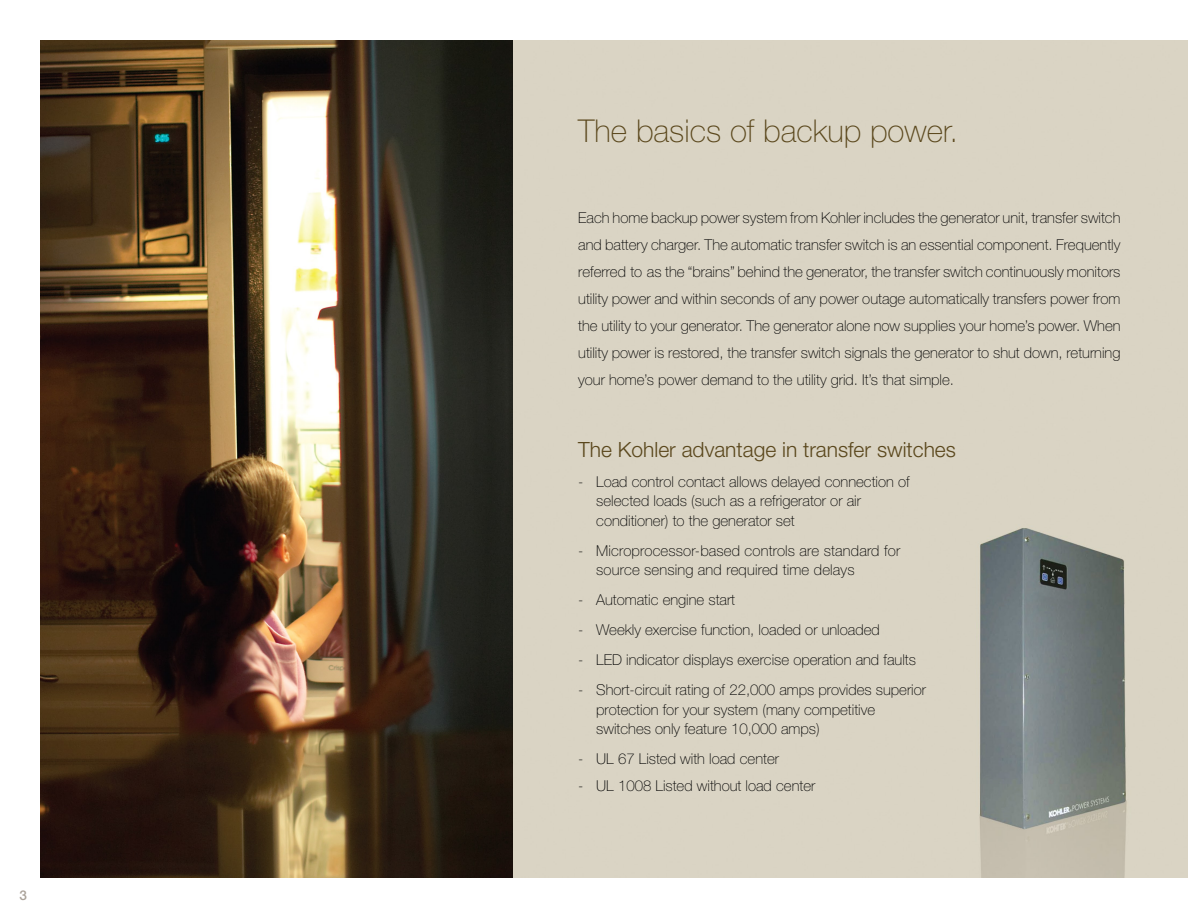
<style>
.page{position:relative;width:1188px;height:918px;background:#fff}
.page>*{position:absolute;margin:0;border:0;box-sizing:border-box;transform-origin:0 0}
.t1{font:100 31.5px "Helvetica Neue";color:#5a471c}
.t2{font:300 21px "Helvetica Neue";color:#5a471c}
.t3{font:100 15px/27px "Helvetica Neue";color:#000}
.t4{font:500 13.5px "Helvetica Neue";color:#aaa299}
</style>
<div class="page">
<img style="left:513px;top:40px;width:675px;height:837px">
<img style="left:40px;top:40px;width:473px;height:838px">
<p class="t4" style="left:20px;top:887px;width:9px">3</p>
<p class="t1" style="left:578px;top:113px;width:381px">The basics of backup power.</p>
<p class="t3" style="left:578px;top:204px;width:544px;text-align:justify">Each home backup power system from Kohler includes the generator unit, transfer switch and battery charger. The automatic transfer switch is an essential component. Frequently referred to as the “brains” behind the generator, the transfer switch continuously monitors utility power and within seconds of any power outage automatically transfers power from the utility to your generator. The generator alone now supplies your home’s power. When utility power is restored, the transfer switch signals the generator to shut down, returning your home’s power demand to the utility grid. It’s that simple.</p>
<p class="t2" style="left:578px;top:436px;width:379px">The Kohler advantage in transfer switches</p>
<p class="t3" style="left:596px;top:472px;width:315px;line-height:19.5px;text-indent:-18px">- Load control contact allows delayed connection of selected loads (such as a refrigerator or air conditioner) to the generator set</p>
<p class="t3" style="left:596px;top:541px;width:306px;line-height:19.5px;text-indent:-18px">- Microprocessor-based controls are standard for source sensing and required time delays</p>
<p class="t3" style="left:578px;top:586px;width:158px">- Automatic engine start</p>
<p class="t3" style="left:578px;top:616px;width:303px">- Weekly exercise function, loaded or unloaded</p>
<p class="t3" style="left:578px;top:646px;width:339px">- LED indicator displays exercise operation and faults</p>
<p class="t3" style="left:596px;top:680px;width:331px;line-height:19.5px;text-indent:-18px">- Short-circuit rating of 22,000 amps provides superior protection for your system (many competitive switches only feature 10,000 amps)</p>
<p class="t3" style="left:578px;top:745px;width:202px">- UL 67 Listed with load center</p>
<p class="t3" style="left:578px;top:772px;width:239px">- UL 1008 Listed without load center</p>
</div>
